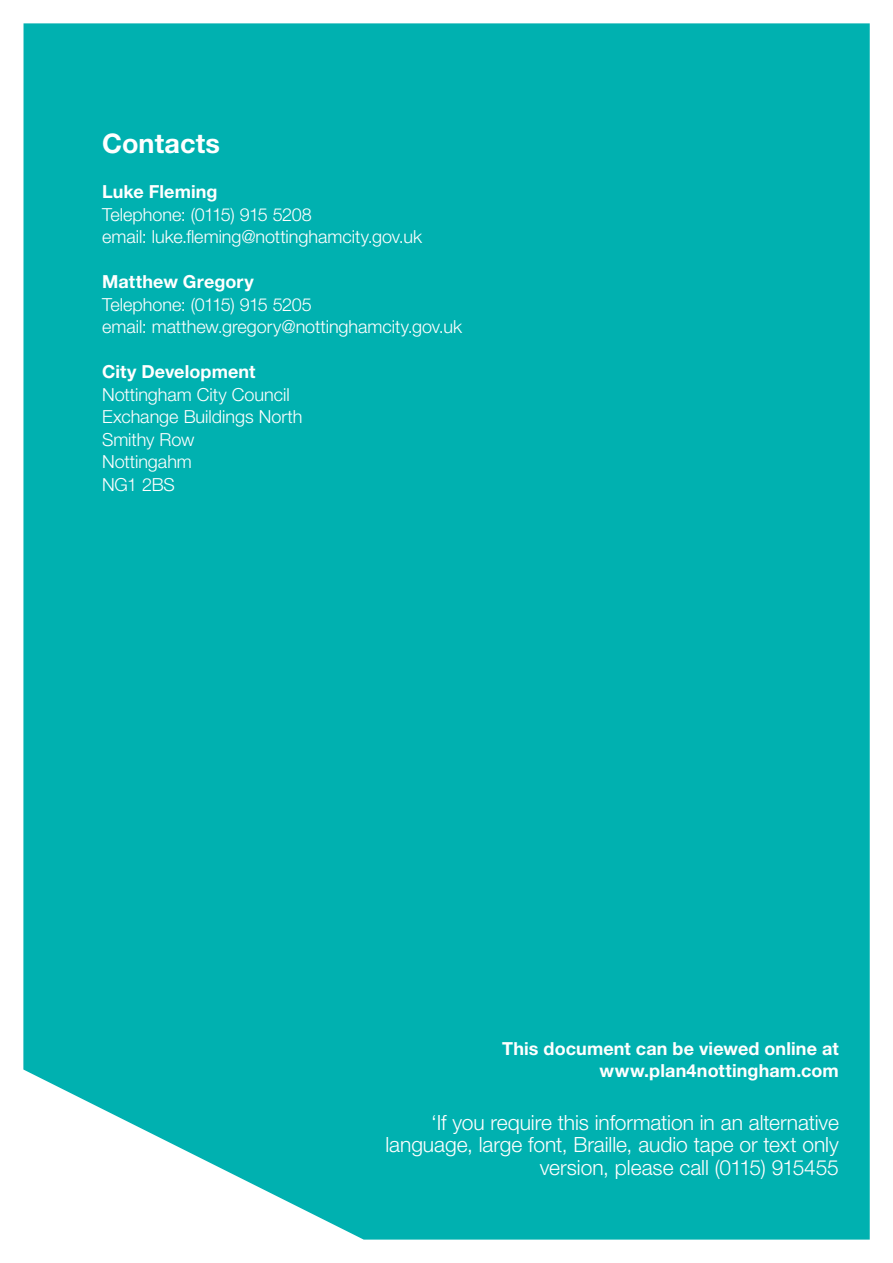
<style>
.page{position:relative;width:893px;height:1263px;background:#fff}
.page>*{position:absolute;margin:0;border:0;box-sizing:border-box;transform-origin:0 0}
.t1{font:700 27px "Helvetica Neue LT Pro";letter-spacing:.005em;color:#fff}
.t2{font:300 21px/22.5px "Helvetica Neue LT Pro";letter-spacing:-.005em;color:#fff;text-align:right}
.t3{font:300 18px/22.5px "Helvetica Neue LT Pro";color:#fff}
.t4{font:700 18px/22.5px "Helvetica Neue LT Pro";letter-spacing:.005em;color:#fff;text-align:right}
</style>
<div class="page">
<div style="left:23px;top:23px;width:847px;height:1216px;background:#00b1b0"></div>
<h1 class="t1" style="left:102px;top:127px;width:119px">Contacts</h1>
<p class="t4" style="left:102px;top:180px;width:117px">Luke Fleming</p>
<p class="t3" style="left:102px;top:203px;width:321px">Telephone: (0115) 915 5208<br>email: luke.fleming@nottinghamcity.gov.uk</p>
<p class="t4" style="left:102px;top:270px;width:153px">Matthew Gregory</p>
<p class="t3" style="left:102px;top:293px;width:362px">Telephone: (0115) 915 5205<br>email: matthew.gregory@nottinghamcity.gov.uk</p>
<p class="t4" style="left:102px;top:360px;width:155px">City Development</p>
<p class="t3" style="left:102px;top:383px;width:202px">Nottingham City Council<br>Exchange Buildings North<br>Smithy Row<br>Nottingahm<br>NG1 2BS</p>
<p class="t4" style="left:502px;top:1037px;width:338px">This document can be viewed online at www.plan4nottingham.com</p>
<p class="t2" style="left:385px;top:1110px;width:455px">‘If you require this information in an alternative language, large font, Braille, audio tape or text only version, please call (0115) 915455</p>
</div>
